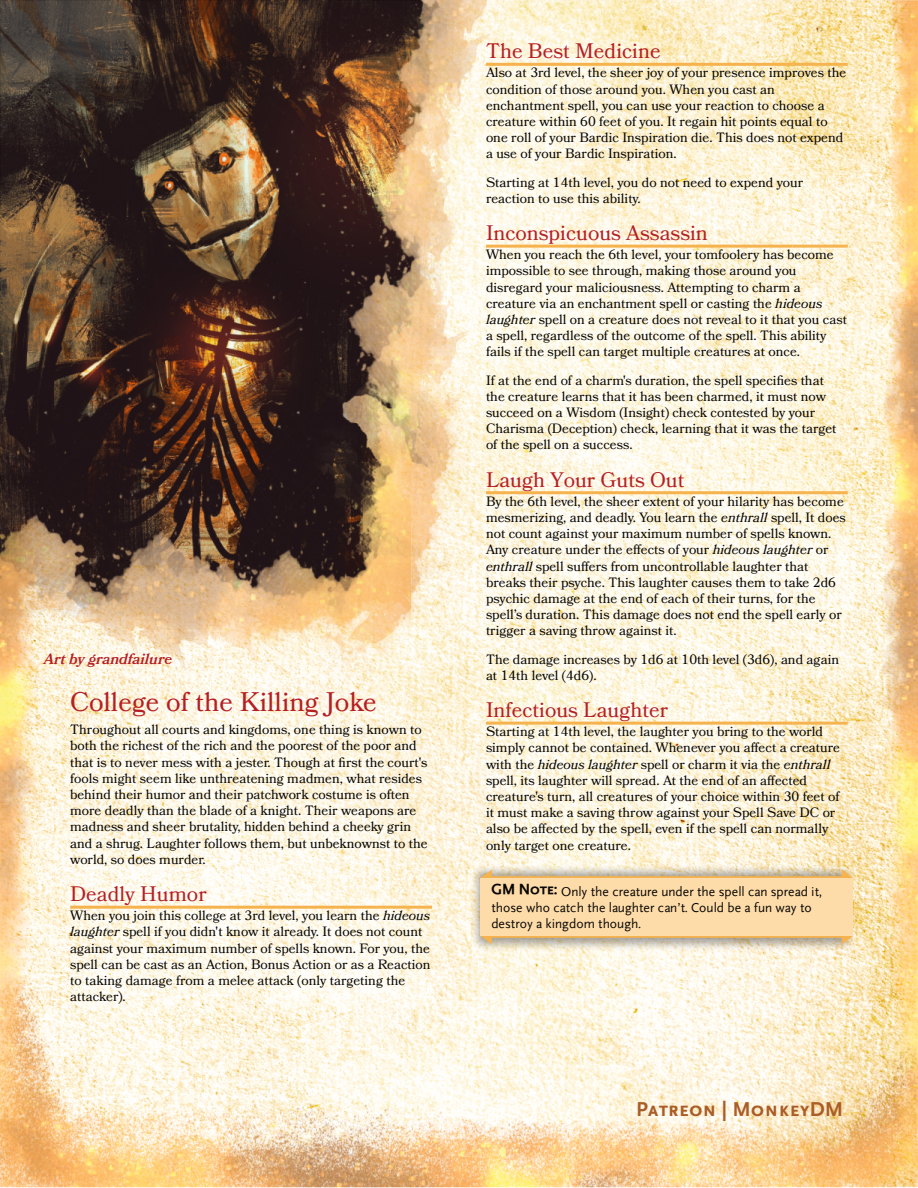
<style>
.page{position:relative;width:918px;height:1188px;background:#fff}
.page>*{position:absolute;margin:0;border:0;box-sizing:border-box;transform-origin:0 0}
.t1{font:26.85px "Bookmania";color:#b51f23}
.t2{font:21px "Bookmania";color:#b52024}
.t3{font:700 21px "Scala Sans Caps";color:#aa5d26}
.t4{font:italic 600 15px "Bookmania";color:#b52024}
.t5{font:13.5px/16.2px "Bookmania";color:#080704}
.t6{font:13.5px/16.2px "Scaly Sans";color:#080704}
.s1{font-style:italic}
.s2{font-family:"Scaly Sans Caps";font-weight:700;font-size:15px}
</style>
<div class="page">
<img style="left:0;top:0;width:918px;height:1188px">
<img style="left:231px;top:0;width:267px;height:788px">
<img style="left:0;top:618px;width:411px;height:57px">
<img style="left:0;top:0;width:447px;height:618px">
<hr style="left:377px;top:906px;width:55px;height:3px;background:#f5b44f">
<hr style="left:70px;top:906px;width:307px;height:3px;background:#f6b34d">
<img style="left:471px;top:864px;width:385px;height:88px">
<hr style="left:793px;top:63px;width:55px;height:3px;background:#f5b44f">
<hr style="left:486px;top:63px;width:307px;height:3px;background:#f6b34d">
<hr style="left:793px;top:245px;width:55px;height:3px;background:#f5b44f">
<hr style="left:486px;top:245px;width:307px;height:3px;background:#f6b34d">
<hr style="left:793px;top:491px;width:55px;height:3px;background:#f5b44f">
<hr style="left:486px;top:491px;width:307px;height:3px;background:#f6b34d">
<hr style="left:793px;top:722px;width:55px;height:3px;background:#f5b44f">
<hr style="left:486px;top:722px;width:307px;height:3px;background:#f6b34d">
<svg style="left:481px;top:870px;width:11px;height:8px"></svg>
<svg style="left:842px;top:936px;width:11px;height:8px"></svg>
<svg style="left:842px;top:870px;width:11px;height:8px"></svg>
<svg style="left:481px;top:936px;width:11px;height:8px"></svg>
<svg style="left:490px;top:876px;width:354px;height:2px"></svg>
<svg style="left:490px;top:936px;width:354px;height:2px"></svg>
<div style="left:481px;top:878px;width:372px;height:58px;background:#fedca9"></div>
<p class="t4" style="left:44px;top:652px;width:130px">Art by grandfailure</p>
<h1 class="t1" style="left:70px;top:690px;width:308px">College of the Killing Joke</h1>
<p class="t5" style="left:70px;top:723px;width:359px">Throughout all courts and kingdoms, one thing is known to both the richest of the rich and the poorest of the poor and that is to never mess with a jester. Though at first the court's fools might seem like unthreatening madmen, what resides behind their humor and their patchwork costume is often more deadly than the blade of a knight. Their weapons are madness and sheer brutality, hidden behind a cheeky grin and a shrug. Laughter follows them, but unbeknownst to the world, so does murder.</p>
<h2 class="t2" style="left:70px;top:885px;width:138px">Deadly Humor</h2>
<p class="t5" style="left:70px;top:909px;width:362px">When you join this college at 3rd level, you learn the <span class="s1">hideous laughter</span> spell if you didn't know it already. It does not count against your maximum number of spells known. For you, the spell can be cast as an Action, Bonus Action or as a Reaction to taking damage from a melee attack (only targeting the attacker).</p>
<h2 class="t2" style="left:486px;top:42px;width:176px">The Best Medicine</h2>
<p class="t5" style="left:486px;top:66px;width:362px">Also at 3rd level, the sheer joy of your presence improves the condition of those around you. When you cast an enchantment spell, you can use your reaction to choose a creature within 60 feet of you. It regain hit points equal to one roll of your Bardic Inspiration die. This does not expend a use of your Bardic Inspiration.</p>
<p class="t5" style="left:486px;top:175px;width:319px">Starting at 14th level, you do not need to expend your reaction to use this ability.</p>
<h2 class="t2" style="left:486px;top:224px;width:223px">Inconspicuous Assassin</h2>
<p class="t5" style="left:486px;top:248px;width:363px">When you reach the 6th level, your tomfoolery has become impossible to see through, making those around you disregard your maliciousness. Attempting to charm a creature via an enchantment spell or casting the <span class="s1">hideous laughter</span> spell on a creature does not reveal to it that you cast a spell, regardless of the outcome of the spell. This ability fails if the spell can target multiple creatures at once.</p>
<p class="t5" style="left:486px;top:373px;width:352px">If at the end of a charm's duration, the spell specifies that the creature learns that it has been charmed, it must now succeed on a Wisdom (Insight) check contested by your Charisma (Deception) check, learning that it was the target of the spell on a success.</p>
<h2 class="t2" style="left:486px;top:471px;width:200px">Laugh Your Guts Out</h2>
<p class="t5" style="left:486px;top:494px;width:361px">By the 6th level, the sheer extent of your hilarity has become mesmerizing, and deadly. You learn the <span class="s1">enthrall</span> spell, It does not count against your maximum number of spells known.<br>Any creature under the effects of your <span class="s1">hideous laughter</span> or <span class="s1">enthrall</span> spell suffers from uncontrollable laughter that breaks their psyche. This laughter causes them to take 2d6 psychic damage at the end of each of their turns, for the spell’s duration. This damage does not end the spell early or trigger a saving throw against it.</p>
<p class="t5" style="left:486px;top:652px;width:355px">The damage increases by 1d6 at 10th level (3d6), and again at 14th level (4d6).</p>
<h2 class="t2" style="left:486px;top:701px;width:184px">Infectious Laughter</h2>
<p class="t5" style="left:486px;top:725px;width:356px">Starting at 14th level, the laughter you bring to the world simply cannot be contained. Whenever you affect a creature with the <span class="s1">hideous laughter</span> spell or charm it via the <span class="s1">enthrall </span>spell, its laughter will spread. At the end of an affected creature's turn, all creatures of your choice within 30 feet of it must make a saving throw against your Spell Save DC or also be affected by the spell, even if the spell can normally only target one creature.</p>
<p class="t6" style="left:491px;top:884px;width:332px"><span class="s2">GM Note:</span> Only the creature under the spell can spread it, those who catch the laughter can’t. Could be a fun way to destroy a kingdom though.</p>
<h2 class="t3" style="left:636px;top:1098px;width:208px">Patreon | MonkeyDM</h2>
</div>
